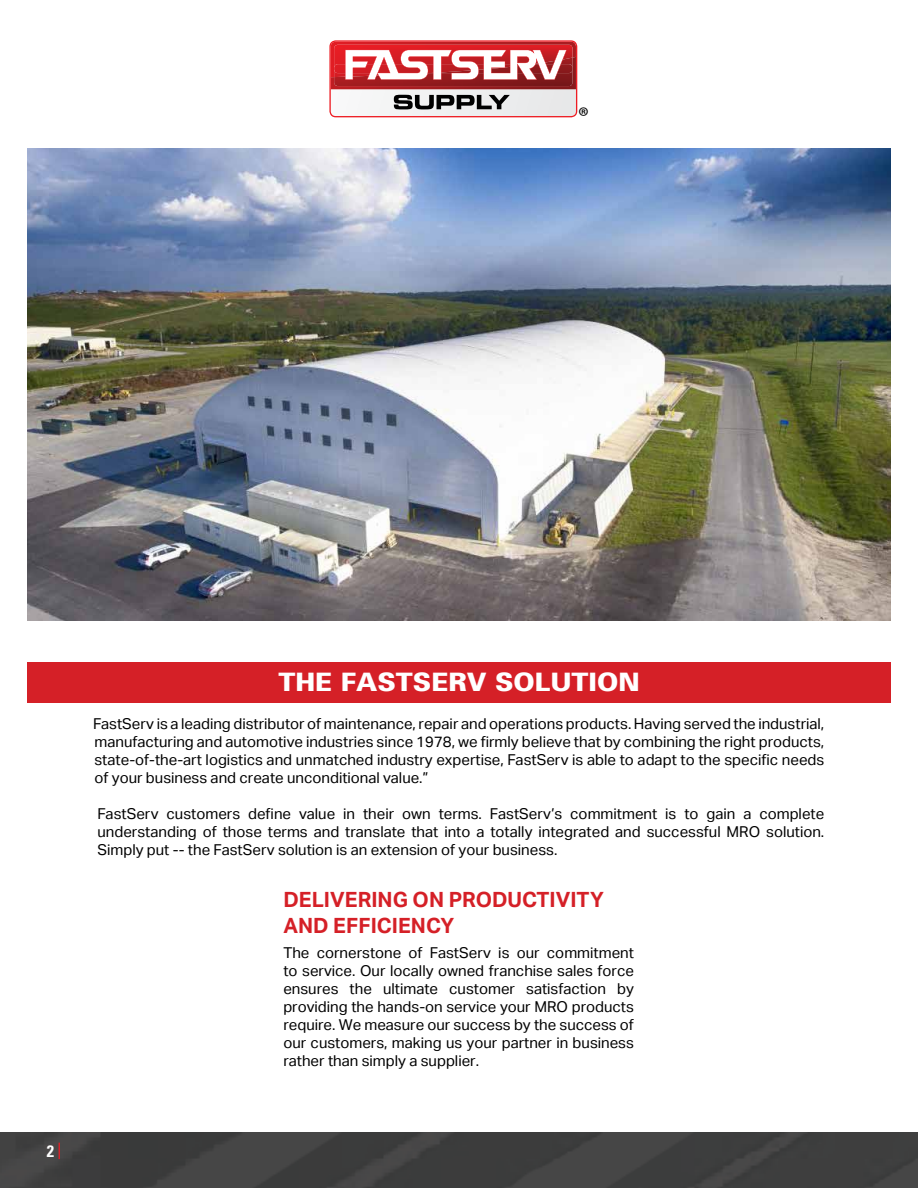
<style>
.page{position:relative;width:918px;height:1188px;background:#fff}
.page>*{position:absolute;margin:0;border:0;box-sizing:border-box;transform-origin:0 0}
.t1{font:25.8px "Myriad Pro";color:#000}
.t2{font:900 25.5px "Univers 75";color:#fff}
.t3{font:700 21px/25.2px "Aktiv Grotesk";color:#d52027}
.t4{font:700 condensed 16.5px "Univers";color:#fff}
.t5{font:15px/18px "Aktiv Grotesk";color:#000;text-align:justify}
</style>
<div class="page">
<img style="left:0;top:1132px;width:918px;height:56px">
<svg style="left:58px;top:1143px;width:2px;height:16px"></svg>
<img style="left:27px;top:148px;width:864px;height:473px">
<div style="left:27px;top:662px;width:864px;height:40px;background:#d52027"></div>
<svg style="left:329px;top:40px;width:248px;height:77px"></svg>
<h1 class="t1" style="left:578px;top:100px;width:12px">®</h1>
<p class="t4" style="left:47px;top:1141px;width:9px">2</p>
<h2 class="t2" style="left:278px;top:667px;width:363px">THE FASTSERV SOLUTION</h2>
<p class="t5" style="left:93px;top:715px;width:733px">FastServ is a leading distributor of maintenance, repair and operations products. Having served the industrial, manufacturing and automotive industries since 1978, we firmly believe that by combining the right products, state-of-the-art logistics and unmatched industry expertise, FastServ is able to adapt to the specific needs of your business and create unconditional value.”</p>
<p class="t5" style="left:98px;top:805px;width:728px">FastServ customers define value in their own terms. FastServ’s commitment is to gain a complete understanding of those terms and translate that into a totally integrated and successful MRO solution.<br>Simply put -- the FastServ solution is an extension of your business.</p>
<h3 class="t3" style="left:283px;top:888px;width:322px">DELIVERING ON PRODUCTIVITY<br>AND EFFICIENCY</h3>
<p class="t5" style="left:283px;top:944px;width:352px">The cornerstone of FastServ is our commitment to service. Our locally owned franchise sales force ensures the ultimate customer satisfaction by providing the hands-on service your MRO products require. We measure our success by the success of our customers, making us your partner in business rather than simply a supplier.</p>
</div>
